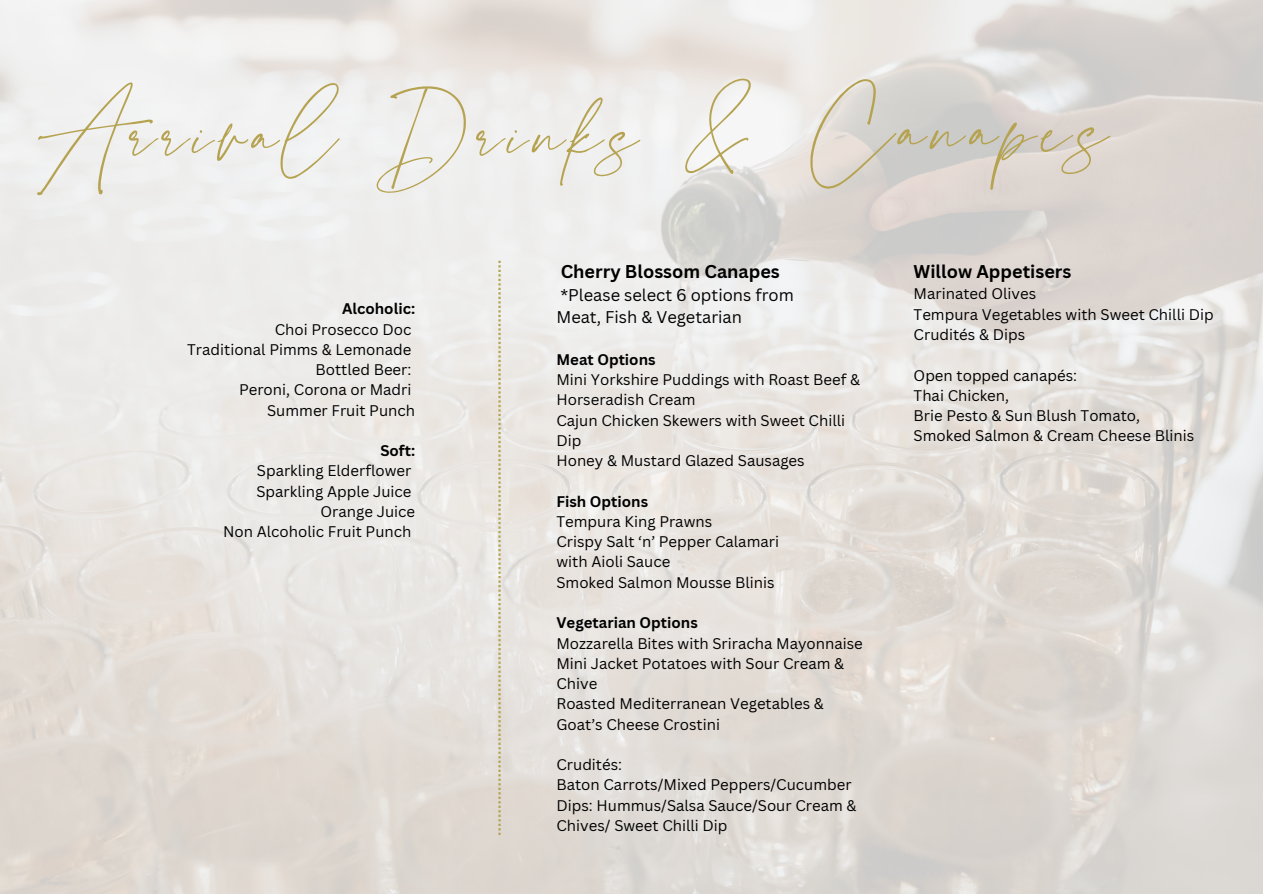
<style>
.page{position:relative;width:1263px;height:894px;background:#fff}
.page>*{position:absolute;margin:0;border:0;box-sizing:border-box;transform-origin:0 0}
.t1{font:117px "La Luxes Script";letter-spacing:.06em;color:#b6a351}
.t2{font:700 18px "Canva Sans";color:#000}
.t3{font:16.5px "Canva Sans";color:#000}
.t4{font:15px/20.2px "Canva Sans";color:#000}
.t5{font:700 15px "Canva Sans";color:#000}
.s1{font-size:123px}
</style>
<div class="page">
<img style="left:0;top:0;width:1263px;height:893px">
<svg style="left:498px;top:261px;width:3px;height:573px;background:#d4cbaa"></svg>
<p class="t1" style="left:36px;top:67px;width:1075px">Arrival Drinks &amp; <span class="s1">Canapes</span></p>
<h1 class="t5" style="left:342px;top:298px;width:75px">Alcoholic:</h1>
<p class="t4" style="left:275px;top:318px;width:138px">Choi Prosecco Doc</p>
<p class="t4" style="left:187px;top:339px;width:226px">Traditional Pimms &amp; Lemonade</p>
<p class="t4" style="left:316px;top:359px;width:97px">Bottled Beer:</p>
<p class="t4" style="left:239px;top:379px;width:174px">Peroni, Corona or Madri</p>
<p class="t4" style="left:267px;top:399px;width:149px">Summer Fruit Punch</p>
<p class="t5" style="left:380px;top:440px;width:36px">Soft:</p>
<p class="t4" style="left:257px;top:460px;width:156px">Sparkling Elderflower</p>
<p class="t4" style="left:256px;top:480px;width:156px">Sparkling Apple Juice</p>
<p class="t4" style="left:321px;top:501px;width:96px">Orange Juice</p>
<p class="t4" style="left:223px;top:521px;width:190px">Non Alcoholic Fruit Punch</p>
<p class="t2" style="left:561px;top:259px;width:221px">Cherry Blossom Canapes</p>
<p class="t3" style="left:560px;top:283px;width:235px">*Please select 6 options from</p>
<p class="t3" style="left:556px;top:305px;width:187px">Meat, Fish &amp; Vegetarian</p>
<p class="t5" style="left:556px;top:348px;width:101px">Meat Options</p>
<p class="t4" style="left:556px;top:369px;width:305px">Mini Yorkshire Puddings with Roast Beef &amp;<br>Horseradish Cream</p>
<p class="t4" style="left:556px;top:409px;width:290px">Cajun Chicken Skewers with Sweet Chilli<br>Dip</p>
<p class="t4" style="left:556px;top:450px;width:250px">Honey &amp; Mustard Glazed Sausages</p>
<p class="t5" style="left:556px;top:490px;width:93px">Fish Options</p>
<p class="t4" style="left:556px;top:511px;width:157px">Tempura King Prawns</p>
<p class="t4" style="left:556px;top:531px;width:224px">Crispy Salt ‘n’ Pepper Calamari</p>
<p class="t4" style="left:556px;top:551px;width:115px">with Aioli Sauce</p>
<p class="t4" style="left:556px;top:571px;width:220px">Smoked Salmon Mousse Blinis</p>
<p class="t5" style="left:556px;top:612px;width:143px">Vegetarian Options</p>
<p class="t4" style="left:556px;top:632px;width:308px">Mozzarella Bites with Sriracha Mayonnaise</p>
<p class="t4" style="left:556px;top:652px;width:289px">Mini Jacket Potatoes with Sour Cream &amp;<br>Chive</p>
<p class="t4" style="left:556px;top:693px;width:269px">Roasted Mediterranean Vegetables &amp;<br>Goat’s Cheese Crostini</p>
<p class="t4" style="left:556px;top:754px;width:67px">Crudités:</p>
<p class="t4" style="left:556px;top:774px;width:297px">Baton Carrots/Mixed Peppers/Cucumber</p>
<p class="t4" style="left:556px;top:794px;width:302px">Dips: Hummus/Salsa Sauce/Sour Cream &amp;<br>Chives/ Sweet Chilli Dip</p>
<p class="t2" style="left:914px;top:259px;width:159px">Willow Appetisers</p>
<p class="t4" style="left:914px;top:283px;width:124px">Marinated Olives</p>
<p class="t4" style="left:914px;top:304px;width:302px">Tempura Vegetables with Sweet Chilli Dip</p>
<p class="t4" style="left:914px;top:324px;width:113px">Crudités &amp; Dips</p>
<p class="t4" style="left:914px;top:364px;width:165px">Open topped canapés:</p>
<p class="t4" style="left:914px;top:385px;width:97px">Thai Chicken,</p>
<p class="t4" style="left:914px;top:405px;width:228px">Brie Pesto &amp; Sun Blush Tomato,</p>
<p class="t4" style="left:914px;top:425px;width:282px">Smoked Salmon &amp; Cream Cheese Blinis</p>
</div>
